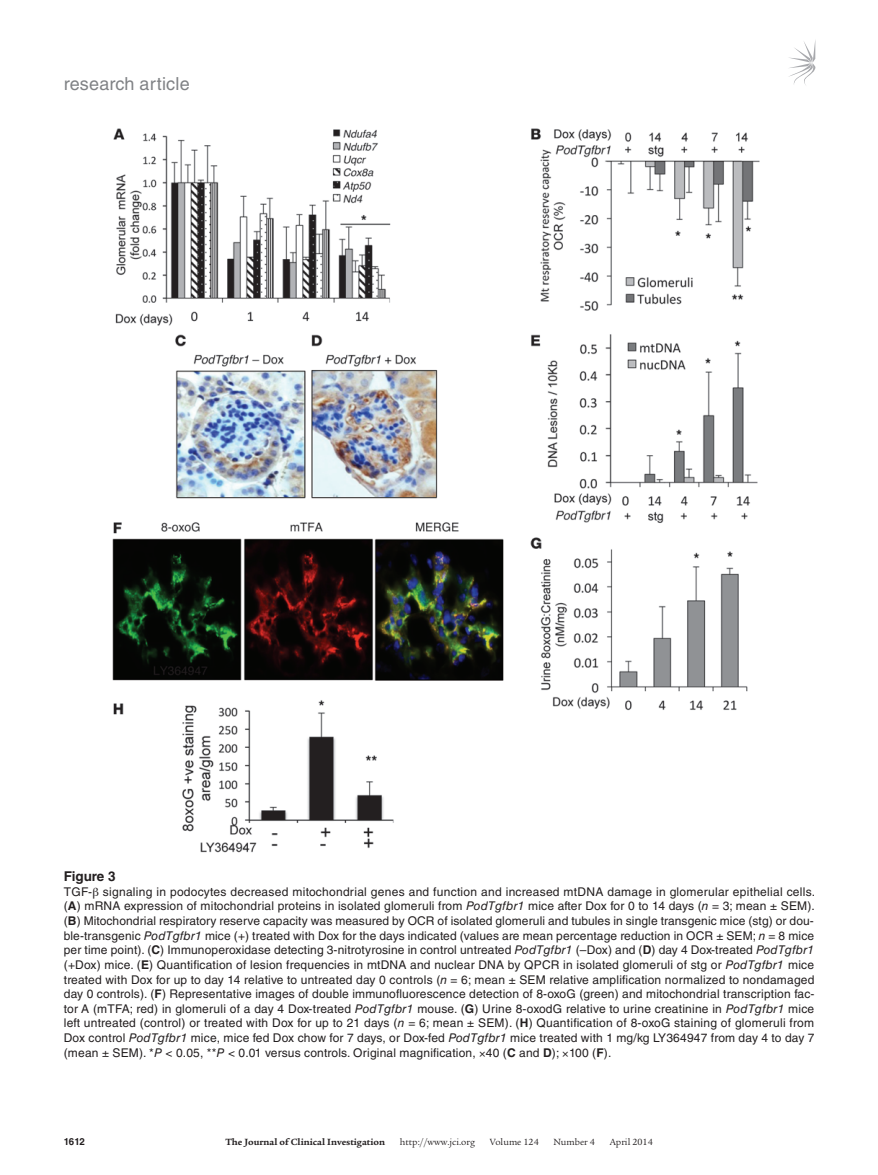
<style>
.page{position:relative;width:878px;height:1175px;background:#fff}
.page>*{position:absolute;margin:0;border:0;box-sizing:border-box;transform-origin:0 0}
.t1{font:18px "Helvetica LT Std";letter-spacing:.01em;color:#808285}
.t2{font:700 13.5px "Helvetica LT Std";color:#231f20}
.t3{font:12px/14.7px "Helvetica LT Std";letter-spacing:.015em;color:#231f20;text-align:justify}
.t4{font:9.75px "Legacy Serif Std";color:#231f20}
.t5{font:700 9.75px "Legacy Serif Std";color:#231f20}
.t6{font:700 9.75px "Helvetica LT Std";color:#231f20}
.s1{font-weight:700}
.s2{font-style:italic}
</style>
<div class="page">
<svg style="left:789px;top:42px;width:26px;height:43px"></svg>
<img style="left:112px;top:128px;width:648px;height:725px">
<h1 class="t1" style="left:64px;top:73px;width:127px">research article</h1>
<p class="t2" style="left:64px;top:868px;width:53px">Figure 3</p>
<p class="t3" style="left:64px;top:884px;width:752px">TGF- signaling in podocytes decreased mitochondrial genes and function and increased mtDNA damage in glomerular epithelial cells. (<span class="s1">A</span>) mRNA expression of mitochondrial proteins in isolated glomeruli from <span class="s2">PodTgfbr1</span> mice after Dox for 0 to 14 days (<span class="s2">n</span> = 3; mean ± SEM). (<span class="s1">B</span>) Mitochondrial respiratory reserve capacity was measured by OCR of isolated glomeruli and tubules in single transgenic mice (stg) or dou&shy;ble-transgenic <span class="s2">PodTgfbr1</span> mice (+) treated with Dox for the days indicated (values are mean percentage reduction in OCR ± SEM; <span class="s2">n</span> = 8 mice per time point). (<span class="s1">C</span>) Immunoperoxidase detecting 3-nitrotyrosine in control untreated <span class="s2">PodTgfbr1</span> (–Dox) and (<span class="s1">D</span>) day 4 Dox-treated <span class="s2">PodTgfbr1 </span>(+Dox) mice. (<span class="s1">E</span>) Quantification of lesion frequencies in mtDNA and nuclear DNA by QPCR in isolated glomeruli of stg or <span class="s2">PodTgfbr1</span> mice treated with Dox for up to day 14 relative to untreated day 0 controls (<span class="s2">n</span> = 6; mean ± SEM relative amplification normalized to nondamaged day 0 controls). (<span class="s1">F</span>) Representative images of double immunofluorescence detection of 8-oxoG (green) and mitochondrial transcription fac&shy;tor A (mTFA; red) in glomeruli of a day 4 Dox-treated <span class="s2">PodTgfbr1</span> mouse. (<span class="s1">G</span>) Urine 8-oxodG relative to urine creatinine in <span class="s2">PodTgfbr1</span> mice left untreated (control) or treated with Dox for up to 21 days (<span class="s2">n</span> = 6; mean ± SEM). (<span class="s1">H</span>) Quantification of 8-oxoG staining of glomeruli from Dox control <span class="s2">PodTgfbr1</span> mice, mice fed Dox chow for 7 days, or Dox-fed <span class="s2">PodTgfbr1</span> mice treated with 1 mg/kg LY364947 from day 4 to day 7 (mean ± SEM). *<span class="s2">P</span> &lt; 0.05, **<span class="s2">P</span> &lt; 0.01 versus controls. Original magnification, 40 (<span class="s1">C</span> and <span class="s1">D</span>); 100 (<span class="s1">F</span>).</p>
<p class="t6" style="left:64px;top:1135px;width:23px">1612</p>
<p class="t5" style="left:225px;top:1135px;width:161px">The Journal of Clinical Investigation</p>
<p class="t4" style="left:400px;top:1136px;width:77px">http://www.jci.org</p>
<p class="t4" style="left:489px;top:1136px;width:50px">Volume 124</p>
<p class="t4" style="left:553px;top:1136px;width:43px">Number 4</p>
<p class="t4" style="left:609px;top:1136px;width:45px">April 2014</p>
</div>
